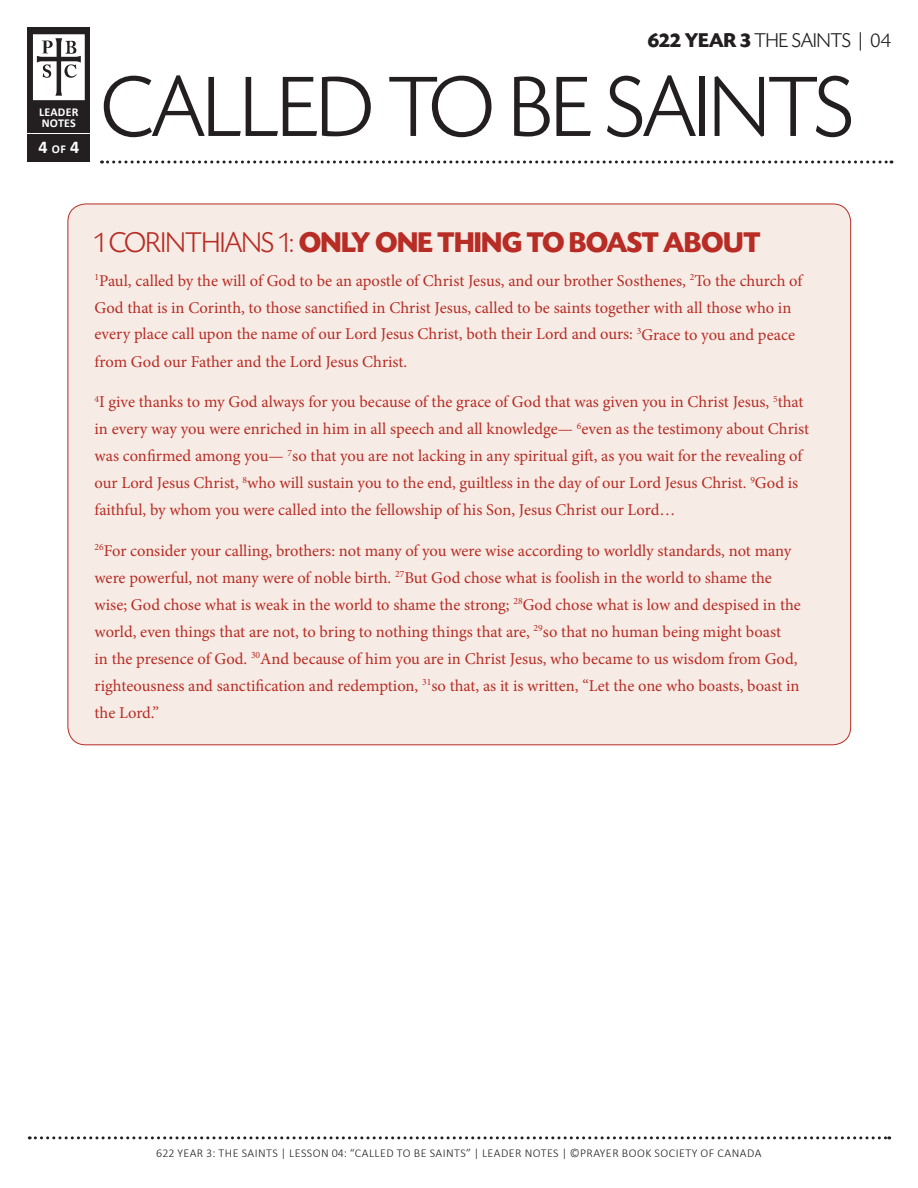
<style>
.page{position:relative;width:918px;height:1188px;background:#fff}
.page>*{position:absolute;margin:0;border:0;box-sizing:border-box;transform-origin:0 0}
.t1{font:300 90px "Today SHOP";color:#231f20}
.t2{font:700 30px "Today SHOP";color:#b72c25}
.t3{font:300 21px "Today SHOP";letter-spacing:.01em;color:#231f20}
.t4{font:700 18px "Calibri";color:#fff}
.t5{font:16.5px/27px "Minion Pro";letter-spacing:-.005em;color:#b72c25}
.t6{font:300 12px "Calibri";letter-spacing:.04em;color:#231f20}
.t7{font:700 12px/10.5px "Calibri";letter-spacing:.02em;color:#fff}
.s1{font-size:12px}
.s2{font-weight:700}
.s3{font-family:"Calibri"}
.s4{font-weight:300}
</style>
<div class="page">
<svg style="left:102px;top:160px;width:790px;height:4px"></svg>
<div style="left:28px;top:27px;width:62px;height:135px;background:#231f20"></div>
<hr style="left:26px;top:133px;width:64px;height:1px;background:#fff">
<svg style="left:33px;top:34px;width:52px;height:66px;background:#d0cfd0"></svg>
<svg style="left:29px;top:1136px;width:861px;height:3px"></svg>
<div style="left:68px;top:204px;width:783px;height:541px;background:#f7ece5;border-radius:18px"></div>
<p class="t7" style="left:39px;top:107px;width:41px">LEADER<br>NOTES</p>
<p class="t4" style="left:38px;top:136px;width:42px">4 <span class="s1">OF</span> 4</p>
<p class="t3" style="left:648px;top:30px;width:245px"><span class="s2">622 YEAR 3</span> THE SAINTS <span class="s3">|</span> 04</p>
<h1 class="t1" style="left:102px;top:60px;width:753px">CALLED TO BE SAINTS</h1>
<h2 class="t2" style="left:94px;top:227px;width:667px"><span class="s4">1 CORINTHIANS 1:</span> ONLY ONE THING TO BOAST ABOUT</h2>
<p class="t5" style="left:94px;top:267px;width:709px"><sup>1</sup>Paul, called by the will of God to be an apostle of Christ Jesus, and our brother Sosthenes, <sup>2</sup>To the church of God that is in Corinth, to those sanctified in Christ Jesus, called to be saints together with all those who in every place call upon the name of our Lord Jesus Christ, both their Lord and ours: <sup>3</sup>Grace to you and peace from God our Father and the Lord Jesus Christ.</p>
<p class="t5" style="left:94px;top:388px;width:716px"><sup>4</sup>I give thanks to my God always for you because of the grace of God that was given you in Christ Jesus, <sup>5</sup>that in every way you were enriched in him in all speech and all knowledge— <sup>6</sup>even as the testimony about Christ was confirmed among you— <sup>7</sup>so that you are not lacking in any spiritual gift, as you wait for the revealing of our Lord Jesus Christ, <sup>8</sup>who will sustain you to the end, guiltless in the day of our Lord Jesus Christ. <sup>9</sup>God is faithful, by whom you were called into the fellowship of his Son, Jesus Christ our Lord…</p>
<p class="t5" style="left:94px;top:537px;width:708px"><sup>26</sup>For consider your calling, brothers: not many of you were wise according to worldly standards, not many were powerful, not many were of noble birth. <sup>27</sup>But God chose what is foolish in the world to shame the wise; God chose what is weak in the world to shame the strong; <sup>28</sup>God chose what is low and despised in the world, even things that are not, to bring to nothing things that are, <sup>29</sup>so that no human being might boast<br>in the presence of God. <sup>30</sup>And because of him you are in Christ Jesus, who became to us wisdom from God, righteousness and sanctification and redemption, <sup>31</sup>so that, as it is written, “Let the one who boasts, boast in the Lord.”</p>
<p class="t6" style="left:156px;top:1146px;width:93px">622 YEAR 3: THE SAINTS</p>
<p class="t6" style="left:281px;top:1146px;width:350px">| LESSON 04: “CALLED TO BE SAINTS” | LEADER NOTES | ©PRAYER BOO</p>
<p class="t6" style="left:645px;top:1146px;width:118px">K SOCIETY OF CANADA</p>
</div>
